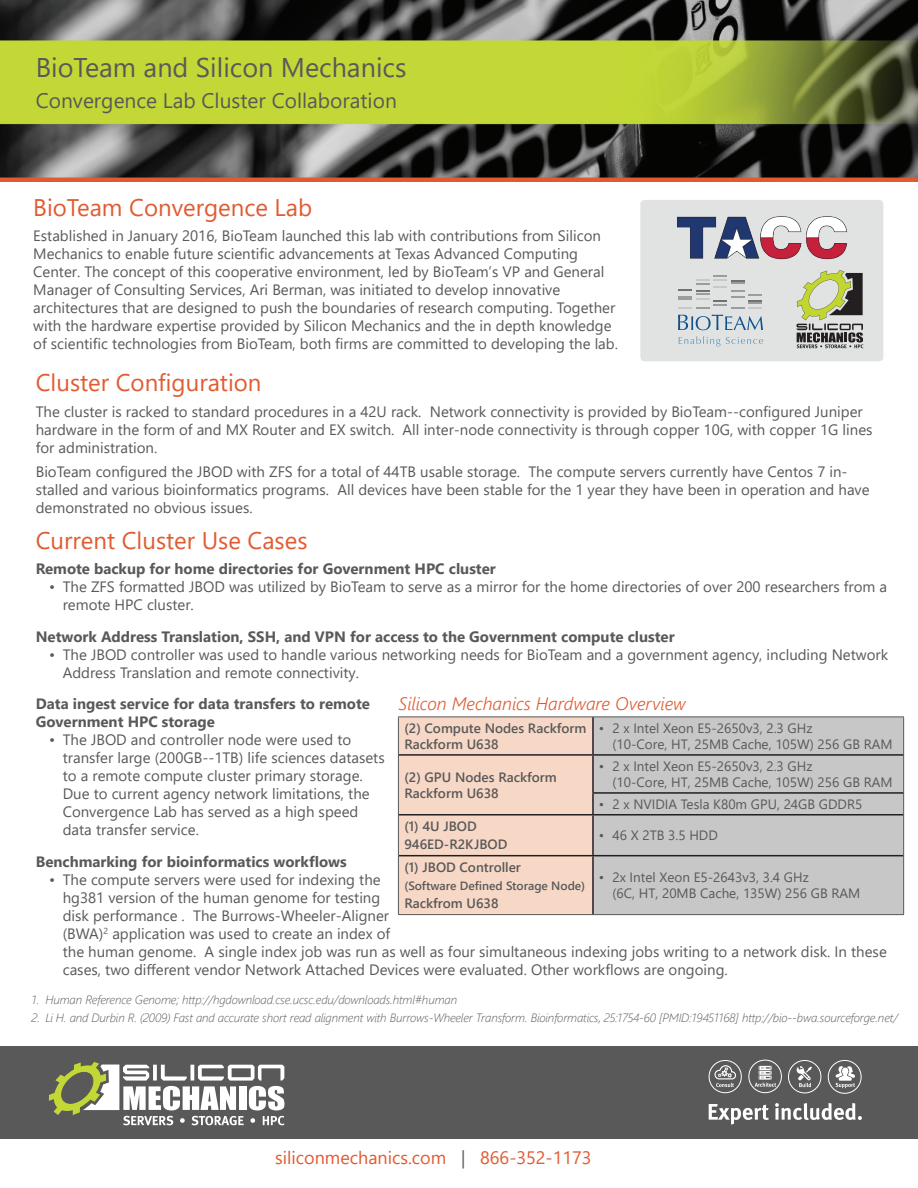
<style>
.page{position:relative;width:918px;height:1188px;background:#fff}
.page>*{position:absolute;margin:0;border:0;box-sizing:border-box;transform-origin:0 0}
.t1{font:27px "Segoe UI";color:#595959}
.t2{font:24px "Segoe UI";color:#e15b31}
.t3{font:21px "Segoe UI";color:#595959}
.t4{font:18px "Segoe UI";color:#e15b31}
.t5{font:italic 300 18px "Segoe UI";color:#e15b31}
.t6{font:15px/18px "Segoe UI";color:#595959}
.t7{font:700 15px/18px "Segoe UI";color:#595959}
.t8{font:13.5px/16.2px "Segoe UI";color:#595959}
.t9{font:600 13.5px/16.2px "Segoe UI";color:#595959}
.t10{font:italic 300 12px "Segoe UI";letter-spacing:-.01em;color:#595959}
.t11{font:600 12px "Segoe UI";color:#595959}
.s1{color:#595959}
</style>
<div class="page">
<img style="left:0;top:0;width:918px;height:181px">
<div style="left:0;top:1046px;width:918px;height:93px;background:#595959"></div>
<svg style="left:49px;top:1062px;width:235px;height:63px"></svg>
<svg style="left:709px;top:1104px;width:60px;height:21px"></svg>
<svg style="left:775px;top:1103px;width:87px;height:17px"></svg>
<svg style="left:709px;top:1060px;width:32px;height:33px"></svg>
<div style="left:709px;top:1060px;width:33px;height:33px;border:1px solid #fff;border-radius:50%"></div>
<svg style="left:714px;top:1065px;width:22px;height:22px"></svg>
<svg style="left:749px;top:1060px;width:32px;height:33px"></svg>
<div style="left:749px;top:1060px;width:33px;height:33px;border:1px solid #fff;border-radius:50%"></div>
<svg style="left:755px;top:1066px;width:21px;height:21px"></svg>
<div style="left:788px;top:1060px;width:33px;height:33px;border:1px solid #fff;border-radius:50%"></div>
<svg style="left:796px;top:1066px;width:16px;height:21px"></svg>
<svg style="left:828px;top:1060px;width:33px;height:33px"></svg>
<div style="left:828px;top:1060px;width:33px;height:34px;border:1px solid #fff;border-radius:50%"></div>
<svg style="left:836px;top:1066px;width:19px;height:22px"></svg>
<div style="left:640px;top:200px;width:243px;height:161px;background:#e1e2e2;border-radius:4px"></div>
<img style="left:677px;top:216px;width:170px;height:44px">
<svg style="left:678px;top:315px;width:85px;height:15px"></svg>
<svg style="left:679px;top:336px;width:84px;height:11px"></svg>
<svg style="left:678px;top:275px;width:84px;height:34px"></svg>
<svg style="left:796px;top:270px;width:67px;height:78px"></svg>
<div style="left:594px;top:718px;width:309px;height:196px;background:#c8c7c7"></div>
<hr style="left:593px;top:717px;width:311px;height:1px;background:#595959">
<hr style="left:903px;top:717px;width:1px;height:38px;background:#595959">
<hr style="left:903px;top:755px;width:1px;height:38px;background:#595959">
<div style="left:398px;top:717px;width:194px;height:197px;background:#f7d8c7"></div>
<svg style="left:903px;top:793px;width:1px;height:22px"></svg>
<hr style="left:398px;top:815px;width:1px;height:41px;background:#595959">
<hr style="left:903px;top:815px;width:1px;height:41px;background:#595959">
<hr style="left:398px;top:856px;width:1px;height:58px;background:#595959">
<hr style="left:903px;top:856px;width:1px;height:58px;background:#595959">
<hr style="left:398px;top:914px;width:195px;height:1px;background:#595959">
<hr style="left:593px;top:914px;width:311px;height:1px;background:#595959">
<hr style="left:592px;top:717px;width:2px;height:37px;background:#231f20">
<hr style="left:399px;top:754px;width:194px;height:2px;background:#231f20">
<hr style="left:593px;top:754px;width:310px;height:2px;background:#231f20">
<hr style="left:592px;top:756px;width:2px;height:36px;background:#231f20">
<hr style="left:592px;top:792px;width:311px;height:2px;background:#231f20">
<hr style="left:592px;top:794px;width:2px;height:20px;background:#231f20">
<hr style="left:399px;top:814px;width:194px;height:2px;background:#231f20">
<hr style="left:593px;top:814px;width:310px;height:2px;background:#231f20">
<hr style="left:592px;top:816px;width:2px;height:39px;background:#231f20">
<hr style="left:399px;top:855px;width:194px;height:1px;background:#231f20">
<hr style="left:593px;top:855px;width:310px;height:1px;background:#231f20">
<hr style="left:592px;top:856px;width:2px;height:58px;background:#231f20">
<h1 class="t1" style="left:36px;top:45px;width:372px">BioTeam and Silicon Mechanics</h1>
<h3 class="t3" style="left:36px;top:83px;width:363px">Convergence Lab Cluster Collaboration</h3>
<h2 class="t2" style="left:33px;top:188px;width:280px">BioTeam Convergence Lab</h2>
<p class="t6" style="left:33px;top:227px;width:586px">Established in January 2016, BioTeam launched this lab with contributions from Silicon Mechanics to enable future scientific advancements at Texas Advanced Computing Center. The concept of this cooperative environment, led by BioTeam’s VP and General Manager of Consulting Services, Ari Berman, was initiated to develop innovative architectures that are designed to push the boundaries of research computing. Together with the hardware expertise provided by Silicon Mechanics and the in depth knowledge of scientific technologies from BioTeam, both firms are committed to developing the lab.</p>
<h2 class="t2" style="left:36px;top:363px;width:227px">Cluster Configuration</h2>
<p class="t6" style="left:36px;top:402px;width:838px">The cluster is racked to standard procedures in a 42U rack. Network connectivity is provided by BioTeam--‐configured Juniper hardware in the form of and MX Router and EX switch. All inter-node connectivity is through copper 10G, with copper 1G lines for administration.</p>
<p class="t6" style="left:36px;top:463px;width:835px">BioTeam configured the JBOD with ZFS for a total of 44TB usable storage. The compute servers currently have Centos 7 in&shy;stalled and various bioinformatics programs. All devices have been stable for the 1 year they have been in operation and have demonstrated no obvious issues.</p>
<h2 class="t2" style="left:36px;top:521px;width:273px">Current Cluster Use Cases</h2>
<p class="t7" style="left:36px;top:560px;width:462px">Remote backup for home directories for Government HPC cluster</p>
<p class="t6" style="left:63px;top:578px;width:826px;text-indent:-14px">• The ZFS formatted JBOD was utilized by BioTeam to serve as a mirror for the home directories of over 200 researchers from a remote HPC cluster.</p>
<p class="t7" style="left:36px;top:628px;width:640px">Network Address Translation, SSH, and VPN for access to the Government compute cluster</p>
<p class="t6" style="left:63px;top:645px;width:827px;text-indent:-14px">• The JBOD controller was used to handle various networking needs for BioTeam and a government agency, including Network<br>Address Translation and remote connectivity.</p>
<p class="t7" style="left:36px;top:695px;width:336px">Data ingest service for data transfers to remote<br>Government HPC storage</p>
<p class="t6" style="left:63px;top:731px;width:324px;text-indent:-14px">• The JBOD and controller node were used to transfer large (200GB--‐ 1TB) life sciences datasets to a remote compute cluster primary storage.<br>Due to current agency network limitations, the Convergence Lab has served as a high speed data transfer service.</p>
<p class="t7" style="left:36px;top:853px;width:312px">Benchmarking for bioinformatics workflows</p>
<p class="t6" style="left:63px;top:870px;width:826px;text-indent:-13px">• The compute servers were used for indexing the<br>hg381 version of the human genome for testing<br>disk performance . The Burrows-Wheeler-‐Aligner<br>(BWA)<sup>2</sup> application was used to create an index of<br>the human genome. A single index job was run as well as four simultaneous indexing jobs writing to a network disk. In these cases, two different vendor Network Attached Devices were evaluated. Other workflows are ongoing.</p>
<p class="t5" style="left:398px;top:689px;width:289px">Silicon Mechanics Hardware Overview</p>
<p class="t9" style="left:404px;top:720px;width:184px">(2) Compute Nodes Rackform<br>Rackform U638</p>
<p class="t8" style="left:612px;top:720px;width:282px;text-indent:-14px">• 2 x Intel Xeon E5-2650v3, 2.3 GHz<br>(10-Core, HT, 25MB Cache, 105W) 256 GB RAM</p>
<p class="t9" style="left:404px;top:769px;width:154px">(2) GPU Nodes Rackform<br>Rackform U638</p>
<p class="t8" style="left:612px;top:758px;width:282px;text-indent:-14px">• 2 x Intel Xeon E5-2650v3, 2.3 GHz<br>(10-Core, HT, 25MB Cache, 105W) 256 GB RAM</p>
<p class="t8" style="left:599px;top:796px;width:265px">• 2 x NVIDIA Tesla K80m GPU, 24GB GDDR5</p>
<p class="t9" style="left:404px;top:817px;width:104px;line-height:18px">(1) 4U JBOD<br>946ED-R2KJBOD</p>
<p class="t8" style="left:599px;top:827px;width:120px">• 46 X 2TB 3.5 HDD</p>
<p class="t9" style="left:404px;top:859px;width:118px">(1) JBOD Controller</p>
<p class="t11" style="left:404px;top:876px;width:182px">(Software Defined Storage Node)</p>
<p class="t9" style="left:404px;top:895px;width:96px">Rackfrom U638</p>
<p class="t8" style="left:612px;top:869px;width:249px;text-indent:-14px">• 2x Intel Xeon E5-2643v3, 3.4 GHz<br>(6C, HT, 20MB Cache, 135W) 256 GB RAM</p>
<p class="t10" style="left:32px;top:990px;width:427px">1. Human Reference Genome; http://hgdownload.cse.ucsc.edu/downloads.html#human</p>
<p class="t10" style="left:32px;top:1008px;width:868px">2. Li H. and Durbin R. (2009) Fast and accurate short read alignment with Burrows-Wheeler Transform. Bioinformatics, 25:1754-60 [PMID:19451168] http://bio--‐ bwa.sourceforge.net/</p>
<p class="t4" style="left:275px;top:1143px;width:318px">siliconmechanics.com <span class="s1">|</span> 866-352-1173</p>
</div>
